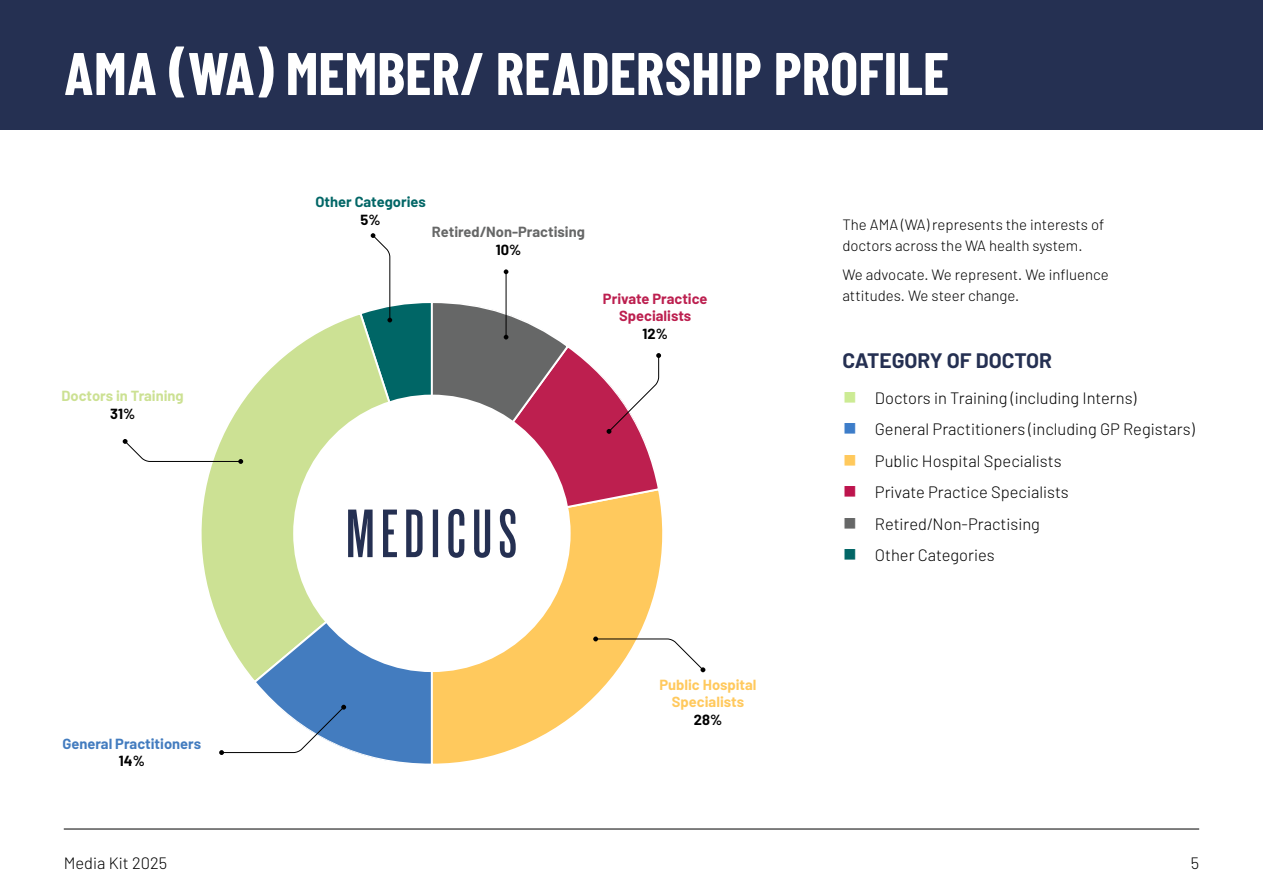
<style>
.page{position:relative;width:1263px;height:893px;background:#fff}
.page>*{position:absolute;margin:0;border:0;box-sizing:border-box;transform-origin:0 0}
.t1{font:700 60px "Barlow Condensed";color:#fff}
.t2{font:700 21px "Barlow";color:#253052}
.t3{font:300 16.5px "Barlow";color:#000}
.t4{font:300 15px/21px "Barlow";color:#000}
.t5{font:700 14.7px/17.5px "Barlow";color:#bc1f4f;text-align:center}
.t6{font:700 14.7px/17.5px "Barlow";color:#ffc95d;text-align:center}
.t7{font:700 14.7px "Barlow";color:#666767}
.t8{font:700 14.7px "Barlow";color:#437cbf}
.t9{font:700 14.7px "Barlow";color:#cce193}
.t10{font:700 14.7px "Barlow";color:#000}
.t11{font:700 14.7px "Barlow";color:#026666}
.s1{color:#cceb94}
.s2{color:#3d7dc9}
.s3{color:#ffc95c}
.s4{color:#bd144d}
.s5{color:#666767}
.s6{color:#026666}
</style>
<div class="page">
<hr style="left:64px;top:829px;width:1135px;height:1px;background:#000">
<div style="left:0;top:0;width:1263px;height:130px;background:#253052"></div>
<svg style="left:123px;top:233px;width:582px;height:531px"></svg>
<h1 class="t1" style="left:64px;top:36px;width:887px">AMA (WA) MEMBER/ READERSHIP PROFILE</h1>
<p class="t9" style="left:62px;top:387px;width:124px">Doctors in Training</p>
<p class="t10" style="left:110px;top:405px;width:26px">31%</p>
<p class="t8" style="left:62px;top:734px;width:140px">General Practitioners</p>
<p class="t10" style="left:119px;top:752px;width:27px">14%</p>
<p class="t11" style="left:315px;top:192px;width:112px">Other Categories</p>
<p class="t10" style="left:361px;top:210px;width:22px">5%</p>
<p class="t7" style="left:432px;top:223px;width:154px">Retired/Non-Practising</p>
<p class="t10" style="left:496px;top:241px;width:27px">10%</p>
<p class="t5" style="left:603px;top:290px;width:106px">Private Practice<br>Specialists</p>
<p class="t10" style="left:643px;top:324px;width:27px">12%</p>
<p class="t6" style="left:659px;top:676px;width:99px">Public Hospital<br>Specialists</p>
<p class="t10" style="left:694px;top:710px;width:30px">28%</p>
<p class="t4" style="left:842px;top:213px;width:263px">The AMA (WA) represents the interests of doctors across the WA health system.</p>
<p class="t4" style="left:842px;top:264px;width:268px">We advocate. We represent. We influence attitudes. We steer change.</p>
<p class="t2" style="left:842px;top:347px;width:211px">CATEGORY OF DOCTOR</p>
<p class="t3" style="left:843px;top:388px;width:295px"><span class="s1">■</span> Doctors in Training (including Interns)</p>
<p class="t3" style="left:843px;top:419px;width:353px"><span class="s2">■</span> General Practitioners (including GP Registars)</p>
<p class="t3" style="left:843px;top:451px;width:220px"><span class="s3">■</span> Public Hospital Specialists</p>
<p class="t3" style="left:843px;top:482px;width:227px"><span class="s4">■</span> Private Practice Specialists</p>
<p class="t3" style="left:843px;top:514px;width:198px"><span class="s5">■</span> Retired/Non-Practising</p>
<p class="t3" style="left:843px;top:545px;width:153px"><span class="s6">■</span> Other Categories</p>
<p class="t3" style="left:64px;top:853px;width:105px">Media Kit 2025</p>
<p class="t3" style="left:1191px;top:853px;width:10px">5</p>
</div>
